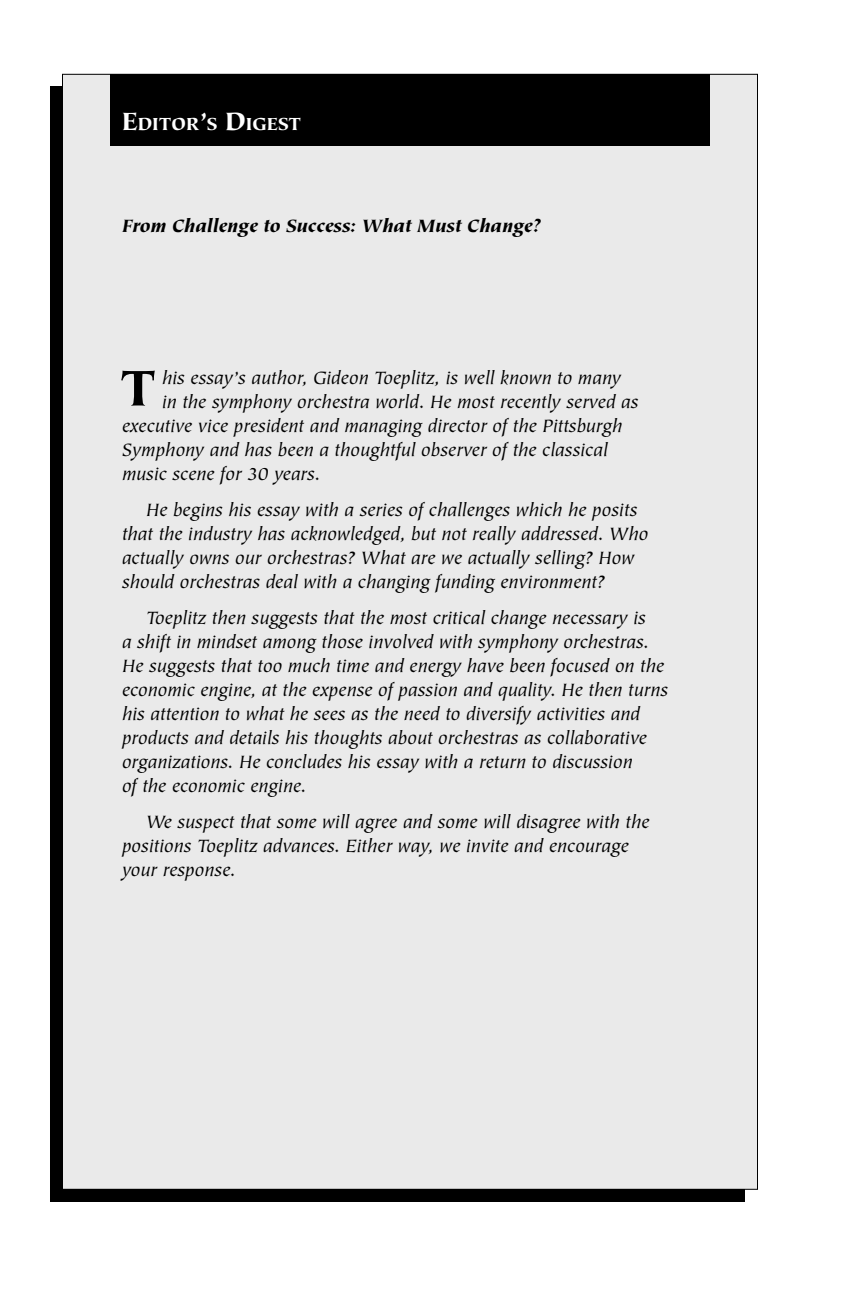
<style>
.page{position:relative;width:864px;height:1296px;background:#fff}
.page>*{position:absolute;margin:0;border:0;box-sizing:border-box;transform-origin:0 0}
.spacer{font:900 56px "Tiepolo";color:#000}
.Body_text{font:italic 20px/24px "Tiepolo";color:#000}
.spacer-2{font:italic 20px/24px "Tiepolo";color:#000}
.H-Main_Head{font:italic 900 20px "Tiepolo";color:#000}
.t1{font:900 19.6px "Tiepolo";color:#fff}
.s1{font-size:28px}
</style>
<div class="page">
<div style="left:50px;top:86px;width:694px;height:1116px;background:#000"></div>
<div style="left:62px;top:74px;width:696px;height:1115px;background:#eaeaea"></div>
<div style="left:110px;top:74px;width:600px;height:72px;background:#000"></div>
<p class="t1" style="left:122px;top:113px;width:181px"><span class="s1">E</span>DITOR<span class="s1">’</span>S <span class="s1">D</span>IGEST</p>
<p class="H-Main_Head" style="left:122px;top:215px;width:420px">From Challenge to Success: What Must Change?</p>
<p class="spacer-2" style="left:162px;top:367px;width:460px">his essay’s author, Gideon Toeplitz, is well known to many</p>
<p class="spacer-2" style="left:122px;top:391px;width:518px;text-indent:40px">in the symphony orchestra world. He most recently served as executive vice president and managing director of the Pittsburgh</p>
<p class="spacer-2" style="left:122px;top:439px;width:487px">Symphony and has been a thoughtful observer of the classical</p>
<p class="spacer-2" style="left:122px;top:463px;width:200px">music scene for 30 years.</p>
<p class="Body_text" style="left:122px;top:499px;width:528px;text-indent:24px">He begins his essay with a series of challenges which he posits that the industry has acknowledged, but not really addressed. Who actually owns our orchestras? What are we actually selling? How should orchestras deal with a changing funding environment?</p>
<p class="Body_text" style="left:122px;top:607px;width:548px;text-indent:24px">Toeplitz then suggests that the most critical change necessary is<br>a shift in mindset among those involved with symphony orchestras.<br>He suggests that too much time and energy have been focused on the economic engine, at the expense of passion and quality. He then turns his attention to what he sees as the need to diversify activities and products and details his thoughts about orchestras as collaborative organizations. He concludes his essay with a return to discussion</p>
<p class="Body_text" style="left:122px;top:775px;width:186px">of the economic engine.</p>
<p class="Body_text" style="left:122px;top:811px;width:529px;text-indent:24px">We suspect that some will agree and some will disagree with the positions Toeplitz advances. Either way, we invite and encourage</p>
<p class="Body_text" style="left:122px;top:859px;width:115px">your response.</p>
<p class="spacer" style="left:120px;top:357px;width:38px">T</p>
</div>
